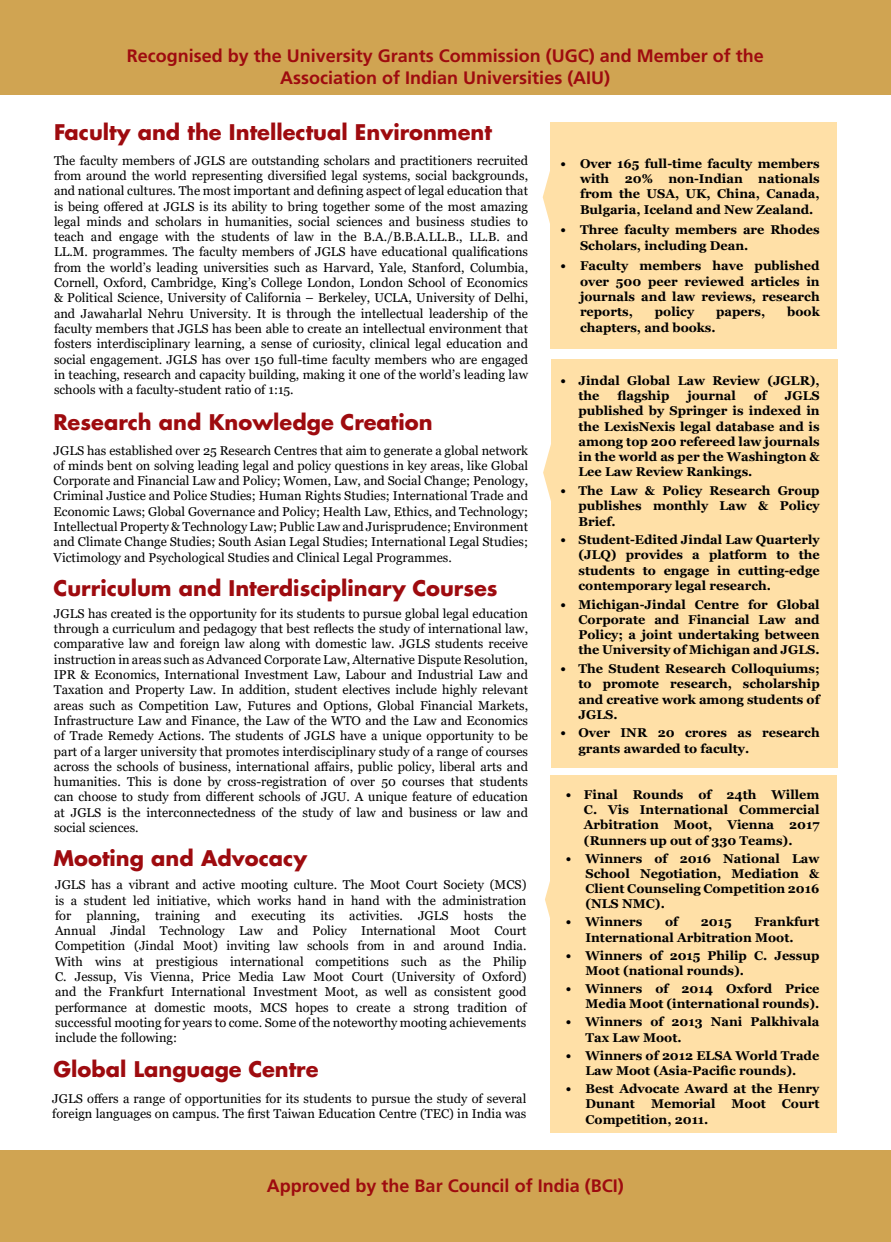
<style>
.page{position:relative;width:891px;height:1242px;background:#fff}
.page>*{position:absolute;margin:0;border:0;box-sizing:border-box;transform-origin:0 0}
.t1{font:700 21px "Futura LT Pro";color:#9e0b0f}
.t2{font:700 18px/21.6px "Frutiger LT Pro";color:#9e0b0f;text-align:center}
.t3{font:12.75px/15.3px "Georgia";color:#000;text-align:justify}
.t4{font:700 12.75px/15.3px "Georgia";color:#000;text-align:justify}
</style>
<div class="page">
<div style="left:0;top:0;width:891px;height:94px;background:#d0a452"></div>
<div style="left:0;top:1150px;width:891px;height:92px;background:#d0a452"></div>
<div style="left:551px;top:123px;width:286px;height:226px;background:#ffe0a7"></div>
<div style="left:551px;top:775px;width:286px;height:358px;background:#ffe0a7"></div>
<div style="left:552px;top:360px;width:286px;height:408px;background:#ffe0a7"></div>
<svg style="left:543px;top:165px;width:8px;height:64px"></svg>
<svg style="left:545px;top:868px;width:6px;height:63px"></svg>
<svg style="left:543px;top:441px;width:9px;height:64px"></svg>
<h2 class="t2" style="left:127px;top:45px;width:639px">Recognised by the University Grants Commission (UGC) and Member of the<br>Association of Indian Universities (AIU)</h2>
<h1 class="t1" style="left:54px;top:116px;width:440px">Faculty and the Intellectual Environment</h1>
<p class="t3" style="left:54px;top:153px;width:476px">The faculty members of JGLS are outstanding scholars and practitioners recruited from around the world representing diversified legal systems, social backgrounds, and national cultures. The most important and defining aspect of legal education that is being offered at JGLS is its ability to bring together some of the most amazing legal minds and scholars in humanities, social sciences and business studies to teach and engage with the students of law in the B.A./B.B.A.LL.B., LL.B. and LL.M. programmes. The faculty members of JGLS have educational qualifications from the world’s leading universities such as Harvard, Yale, Stanford, Columbia, Cornell, Oxford, Cambridge, King’s College London, London School of Economics &amp; Political Science, University of California – Berkeley, UCLA, University of Delhi, and Jawaharlal Nehru University. It is through the intellectual leadership of the faculty members that JGLS has been able to create an intellectual environment that fosters interdisciplinary learning, a sense of curiosity, clinical legal education and social engagement. JGLS has over 150 full-time faculty members who are engaged in teaching, research and capacity building, making it one of the world’s leading law schools with a faculty-student ratio of 1:15.</p>
<h1 class="t1" style="left:54px;top:406px;width:380px">Research and Knowledge Creation</h1>
<p class="t3" style="left:54px;top:443px;width:476px">JGLS has established over 25 Research Centres that aim to generate a global network of minds bent on solving leading legal and policy questions in key areas, like Global Corporate and Financial Law and Policy; Women, Law, and Social Change; Penology, Criminal Justice and Police Studies; Human Rights Studies; International Trade and Economic Laws; Global Governance and Policy; Health Law, Ethics, and Technology; Intellectual Property &amp; Technology Law; Public Law and Jurisprudence; Environment and Climate Change Studies; South Asian Legal Studies; International Legal Studies; Victimology and Psychological Studies and Clinical Legal Programmes.</p>
<h1 class="t1" style="left:54px;top:572px;width:446px">Curriculum and Interdisciplinary Courses</h1>
<p class="t3" style="left:54px;top:606px;width:476px">JGLS has created is the opportunity for its students to pursue global legal education through a curriculum and pedagogy that best reflects the study of international law, comparative law and foreign law along with domestic law. JGLS students receive instruction in areas such as Advanced Corporate Law, Alternative Dispute Resolution, IPR &amp; Economics, International Investment Law, Labour and Industrial Law and Taxation and Property Law. In addition, student electives include highly relevant areas such as Competition Law, Futures and Options, Global Financial Markets, Infrastructure Law and Finance, the Law of the WTO and the Law and Economics of Trade Remedy Actions. The students of JGLS have a unique opportunity to be part of a larger university that promotes interdisciplinary study of a range of courses across the schools of business, international affairs, public policy, liberal arts and humanities. This is done by cross-registration of over 50 courses that students can choose to study from different schools of JGU. A unique feature of education at JGLS is the interconnectedness of the study of law and business or law and social sciences.</p>
<h1 class="t1" style="left:54px;top:842px;width:255px">Mooting and Advocacy</h1>
<p class="t3" style="left:55px;top:877px;width:473px">JGLS has a vibrant and active mooting culture. The Moot Court Society (MCS) is a student led initiative, which works hand in hand with the administration for planning, training and executing its activities. JGLS hosts the Annual Jindal Technology Law and Policy International Moot Court Competition (Jindal Moot) inviting law schools from in and around India.<br>With wins at prestigious international competitions such as the Philip C. Jessup, Vis Vienna, Price Media Law Moot Court (University of Oxford) and the Frankfurt International Investment Moot, as well as consistent good performance at domestic moots, MCS hopes to create a strong tradition of successful mooting for years to come. Some of the noteworthy mooting achievements include the following:</p>
<h1 class="t1" style="left:54px;top:1053px;width:266px">Global Language Centre</h1>
<p class="t3" style="left:52px;top:1091px;width:476px">JGLS offers a range of opportunities for its students to pursue the study of several foreign languages on campus. The first Taiwan Education Centre (TEC) in India was</p>
<p class="t4" style="left:580px;top:156px;width:241px;text-indent:-19px">• Over 165 full-time faculty members with 20% non-Indian nationals from the USA, UK, China, Canada, Bulgaria, Iceland and New Zealand.</p>
<p class="t4" style="left:580px;top:222px;width:241px;text-indent:-19px">• Three faculty members are Rhodes<br>Scholars, including Dean.</p>
<p class="t4" style="left:580px;top:258px;width:241px;text-indent:-19px">• Faculty members have published over 500 peer reviewed articles in journals and law reviews, research reports,</p>
<p class="t4" style="left:655px;top:304px;width:41px">policy</p>
<p class="t4" style="left:716px;top:304px;width:51px">papers,</p>
<p class="t4" style="left:787px;top:304px;width:34px">book</p>
<p class="t4" style="left:580px;top:320px;width:137px">chapters, and books.</p>
<p class="t4" style="left:579px;top:373px;width:243px;text-indent:-18px">• Jindal Global Law Review (JGLR), the</p>
<p class="t4" style="left:617px;top:388px;width:54px">flagship</p>
<p class="t4" style="left:687px;top:388px;width:50px">journal</p>
<p class="t4" style="left:754px;top:388px;width:15px">of</p>
<p class="t4" style="left:579px;top:388px;width:243px;text-indent:206px">JGLS published by Springer is indexed in the LexisNexis legal database and is among top 200 refereed law journals in the world as per the Washington &amp; Lee Law Review Rankings.</p>
<p class="t4" style="left:579px;top:483px;width:243px;text-indent:-18px">• The Law &amp; Policy Research Group publishes monthly Law &amp; Policy Brief.</p>
<p class="t4" style="left:579px;top:532px;width:243px;text-indent:-18px">• Student-Edited Jindal Law Quarterly (JLQ) provides a platform to the students to engage in cutting-edge contemporary legal research.</p>
<p class="t4" style="left:579px;top:597px;width:243px;text-indent:-18px">• Michigan-Jindal Centre for Global Corporate and Financial Law and Policy; a joint undertaking between the University of Michigan and JGLS.</p>
<p class="t4" style="left:579px;top:661px;width:243px;text-indent:-18px">• The Student Research Colloquiums; to promote research, scholarship and creative work among students of JGLS.</p>
<p class="t4" style="left:579px;top:725px;width:243px;text-indent:-18px">• Over INR 20 crores as research grants awarded to faculty.</p>
<p class="t4" style="left:584px;top:787px;width:237px;text-indent:-18px">• Final Rounds of 24th Willem C. Vis International Commercial Arbitration Moot, Vienna 2017 (Runners up out of 330 Teams).</p>
<p class="t4" style="left:585px;top:851px;width:235px;text-indent:-19px">• Winners of 2016 National Law School Negotiation, Mediation &amp; Client Counseling Competition 2016 (NLS NMC).</p>
<p class="t4" style="left:566px;top:914px;width:78px">• Winners</p>
<p class="t4" style="left:665px;top:914px;width:15px">of</p>
<p class="t4" style="left:701px;top:914px;width:32px">2015</p>
<p class="t4" style="left:585px;top:914px;width:235px;text-indent:169px">Frankfurt<br>International Arbitration Moot.</p>
<p class="t4" style="left:585px;top:948px;width:235px;text-indent:-19px">• Winners of 2015 Philip C. Jessup<br>Moot (national rounds).</p>
<p class="t4" style="left:566px;top:981px;width:255px;text-align:right">• Winners of 2014 Oxford Price<br>Media Moot (international rounds).</p>
<p class="t4" style="left:585px;top:1014px;width:235px;text-indent:-19px">• Winners of 2013 Nani Palkhivala<br>Tax Law Moot.</p>
<p class="t4" style="left:566px;top:1048px;width:255px;text-align:center">• Winners of 2012 ELSA World Trade<br>Law Moot (Asia-Pacific rounds).</p>
<p class="t4" style="left:585px;top:1081px;width:235px;text-indent:-19px">• Best Advocate Award at the Henry<br>Dunant</p>
<p class="t4" style="left:651px;top:1096px;width:66px">Memorial</p>
<p class="t4" style="left:732px;top:1096px;width:36px">Moot</p>
<p class="t4" style="left:782px;top:1096px;width:39px">Court</p>
<p class="t4" style="left:585px;top:1112px;width:124px">Competition, 2011.</p>
<h2 class="t2" style="left:267px;top:1175px;width:358px">Approved by the Bar Council of India (BCI)</h2>
</div>
